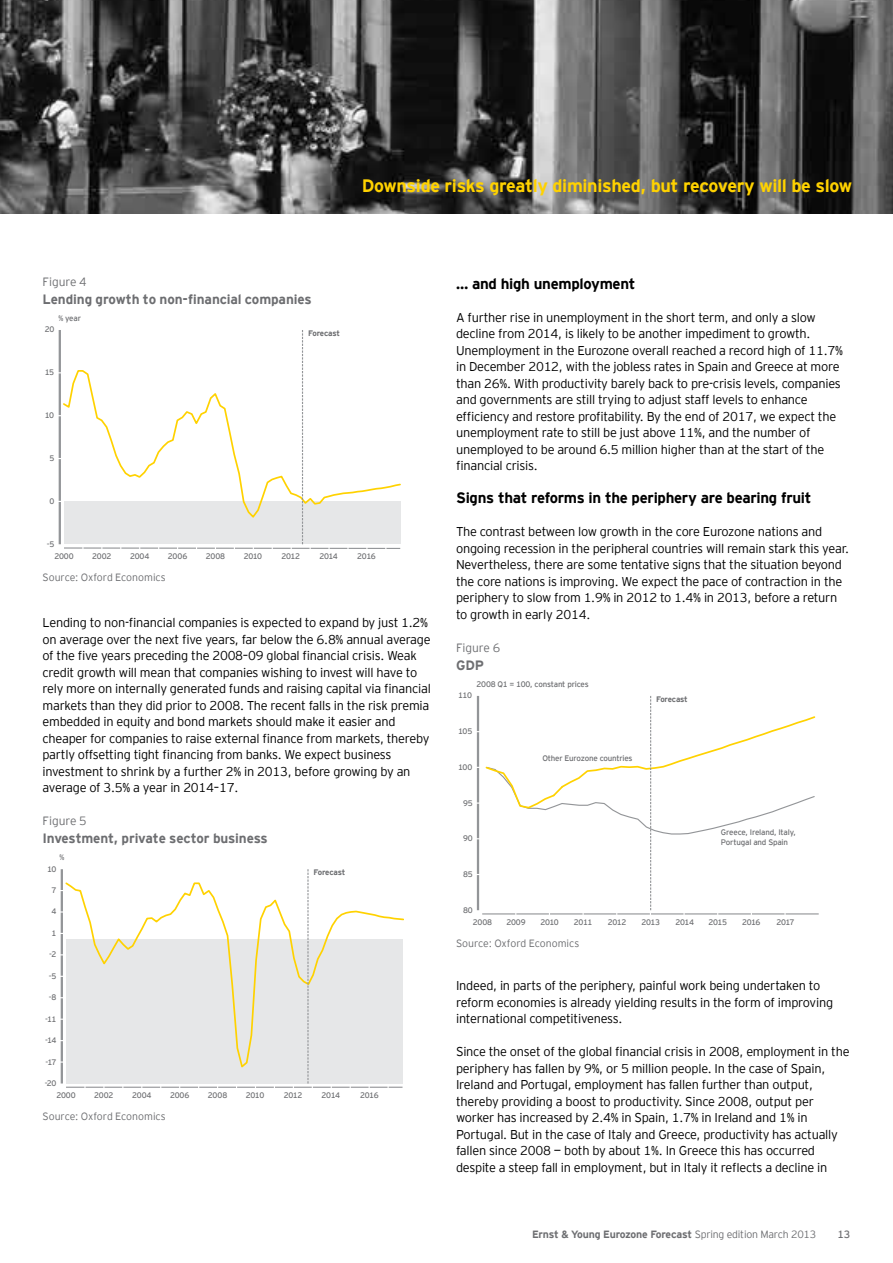
<style>
.page{position:relative;width:893px;height:1263px;background:#fff}
.page>*{position:absolute;margin:0;border:0;box-sizing:border-box;transform-origin:0 0}
.t1{font:700 18px "EY Interstate";letter-spacing:-.02em;color:#ffd200}
.t2{font:700 15px "EY Interstate";letter-spacing:-.02em;color:#000}
.t3{font:700 13.5px "EY Interstate";letter-spacing:-.01em;color:#6d6e71}
.t4{font:300 12.75px/16.5px "EY Interstate";letter-spacing:-.02em;color:#000}
.t5{font:300 12px "EY Interstate";letter-spacing:-.005em;color:#6d6e71}
.t6{font:300 10.5px "EY Interstate";letter-spacing:-.005em;color:#6d6e71}
.t7{font:700 10.5px "EY Interstate";letter-spacing:-.02em;color:#6d6e71}
.t8{font:10.5px "EY Interstate";color:#6d6e71}
.t9{font:7.95px/9.8px "EY Interstate";letter-spacing:-.035em;color:#6d6e71}
.t10{font:700 7.95px "EY Interstate";letter-spacing:-.025em;color:#6d6e71}
.s1{font-weight:300}
</style>
<div class="page">
<img style="left:0;top:0;width:893px;height:213px">
<div style="left:64px;top:501px;width:336px;height:43px;background:#e6e7e8"></div>
<hr style="left:59px;top:330px;width:2px;height:214px;background:#939598">
<hr style="left:64px;top:547px;width:336px;height:2px;background:#939598">
<svg style="left:63px;top:370px;width:338px;height:149px"></svg>
<svg style="left:302px;top:330px;width:1px;height:214px"></svg>
<div style="left:66px;top:939px;width:337px;height:144px;background:#e6e7e8"></div>
<hr style="left:61px;top:869px;width:2px;height:214px;background:#939598">
<hr style="left:66px;top:1087px;width:337px;height:1px;background:#939598">
<svg style="left:65px;top:882px;width:339px;height:186px"></svg>
<svg style="left:307px;top:869px;width:6px;height:219px"></svg>
<hr style="left:482px;top:913px;width:337px;height:1px;background:#939598">
<svg style="left:476px;top:696px;width:341px;height:219px"></svg>
<h1 class="t1" style="left:362px;top:175px;width:492px">Downside risks greatly diminished, but recovery will be slow</h1>
<p class="t5" style="left:43px;top:275px;width:46px">Figure 4</p>
<p class="t3" style="left:43px;top:292px;width:271px">Lending growth to non-financial companies</p>
<p class="t9" style="left:58px;top:313px;width:24px">% year</p>
<p class="t9" style="left:45px;top:325px;width:11px">20</p>
<p class="t9" style="left:45px;top:368px;width:11px">15</p>
<p class="t9" style="left:45px;top:410px;width:11px">10</p>
<p class="t9" style="left:49px;top:453px;width:6px">5</p>
<p class="t9" style="left:49px;top:496px;width:6px">0</p>
<p class="t9" style="left:47px;top:539px;width:9px">-5</p>
<p class="t10" style="left:308px;top:328px;width:33px">Forecast</p>
<p class="t9" style="left:54px;top:551px;width:21px">2000</p>
<p class="t9" style="left:92px;top:551px;width:21px">2002</p>
<p class="t9" style="left:130px;top:551px;width:21px">2004</p>
<p class="t9" style="left:168px;top:551px;width:21px">2006</p>
<p class="t9" style="left:206px;top:551px;width:21px">2008</p>
<p class="t9" style="left:244px;top:551px;width:20px">2010</p>
<p class="t9" style="left:282px;top:551px;width:20px">2012</p>
<p class="t9" style="left:319px;top:551px;width:20px">2014</p>
<p class="t9" style="left:357px;top:551px;width:20px">2016</p>
<p class="t6" style="left:43px;top:572px;width:125px">Source: Oxford Economics</p>
<p class="t4" style="left:43px;top:614px;width:390px">Lending to non-financial companies is expected to expand by just 1.2% on average over the next five years, far below the 6.8% annual average of the five years preceding the 2008–09 global financial crisis. Weak credit growth will mean that companies wishing to invest will have to rely more on internally generated funds and raising capital via financial markets than they did prior to 2008. The recent falls in the risk premia embedded in equity and bond markets should make it easier and cheaper for companies to raise external finance from markets, thereby partly offsetting tight financing from banks. We expect business investment to shrink by a further 2% in 2013, before growing by an average of 3.5% a year in 2014–17.</p>
<p class="t5" style="left:43px;top:814px;width:46px">Figure 5</p>
<p class="t3" style="left:43px;top:831px;width:227px">Investment, private sector business</p>
<p class="t9" style="left:59px;top:852px;width:6px">%</p>
<p class="t9" style="left:47px;top:864px;width:11px">10</p>
<p class="t9" style="left:52px;top:885px;width:6px">7</p>
<p class="t9" style="left:52px;top:907px;width:6px">4</p>
<p class="t9" style="left:52px;top:928px;width:6px">1</p>
<p class="t9" style="left:49px;top:949px;width:9px">-2</p>
<p class="t9" style="left:49px;top:971px;width:9px">-5</p>
<p class="t9" style="left:49px;top:992px;width:9px">-8</p>
<p class="t9" style="left:45px;top:1014px;width:13px">-11</p>
<p class="t9" style="left:45px;top:1035px;width:13px">-14</p>
<p class="t9" style="left:45px;top:1057px;width:13px">-17</p>
<p class="t9" style="left:45px;top:1078px;width:13px">-20</p>
<p class="t10" style="left:314px;top:867px;width:33px">Forecast</p>
<p class="t9" style="left:56px;top:1090px;width:21px">2000</p>
<p class="t9" style="left:94px;top:1090px;width:21px">2002</p>
<p class="t9" style="left:132px;top:1090px;width:21px">2004</p>
<p class="t9" style="left:170px;top:1090px;width:21px">2006</p>
<p class="t9" style="left:208px;top:1090px;width:21px">2008</p>
<p class="t9" style="left:246px;top:1090px;width:20px">2010</p>
<p class="t9" style="left:284px;top:1090px;width:20px">2012</p>
<p class="t9" style="left:322px;top:1090px;width:20px">2014</p>
<p class="t9" style="left:360px;top:1090px;width:20px">2016</p>
<p class="t6" style="left:43px;top:1111px;width:125px">Source: Oxford Economics</p>
<p class="t2" style="left:456px;top:275px;width:181px">… and high unemployment</p>
<p class="t4" style="left:456px;top:309px;width:388px">A further rise in unemployment in the short term, and only a slow decline from 2014, is likely to be another impediment to growth.<br>Unemployment in the Eurozone overall reached a record high of 11.7% in December 2012, with the jobless rates in Spain and Greece at more than 26%. With productivity barely back to pre-crisis levels, companies and governments are still trying to adjust staff levels to enhance efficiency and restore profitability. By the end of 2017, we expect the unemployment rate to still be just above 11%, and the number of unemployed to be around 6.5 million higher than at the start of the financial crisis.</p>
<p class="t2" style="left:456px;top:490px;width:357px">Signs that reforms in the periphery are bearing fruit</p>
<p class="t4" style="left:456px;top:524px;width:394px">The contrast between low growth in the core Eurozone nations and ongoing recession in the peripheral countries will remain stark this year.<br>Nevertheless, there are some tentative signs that the situation beyond the core nations is improving. We expect the pace of contraction in the periphery to slow from 1.9% in 2012 to 1.4% in 2013, before a return to growth in early 2014.</p>
<p class="t5" style="left:456px;top:641px;width:46px">Figure 6</p>
<p class="t3" style="left:456px;top:658px;width:29px">GDP</p>
<p class="t9" style="left:476px;top:679px;width:114px">2008 Q1 = 100, constant prices</p>
<p class="t9" style="left:458px;top:691px;width:15px">110</p>
<p class="t9" style="left:458px;top:726px;width:16px">105</p>
<p class="t9" style="left:458px;top:762px;width:16px">100</p>
<p class="t9" style="left:463px;top:798px;width:11px">95</p>
<p class="t9" style="left:463px;top:833px;width:11px">90</p>
<p class="t9" style="left:463px;top:869px;width:11px">85</p>
<p class="t9" style="left:463px;top:905px;width:11px">80</p>
<p class="t9" style="left:542px;top:754px;width:92px">Other Eurozone countries</p>
<p class="t10" style="left:656px;top:694px;width:33px">Forecast</p>
<p class="t9" style="left:721px;top:828px;width:77px">Greece, Ireland, Italy,<br>Portugal and Spain</p>
<p class="t9" style="left:473px;top:917px;width:21px">2008</p>
<p class="t9" style="left:506px;top:917px;width:21px">2009</p>
<p class="t9" style="left:540px;top:917px;width:20px">2010</p>
<p class="t9" style="left:574px;top:917px;width:20px">2011</p>
<p class="t9" style="left:608px;top:917px;width:20px">2012</p>
<p class="t9" style="left:641px;top:917px;width:20px">2013</p>
<p class="t9" style="left:676px;top:917px;width:20px">2014</p>
<p class="t9" style="left:708px;top:917px;width:20px">2015</p>
<p class="t9" style="left:742px;top:917px;width:20px">2016</p>
<p class="t9" style="left:776px;top:917px;width:20px">2017</p>
<p class="t6" style="left:456px;top:938px;width:125px">Source: Oxford Economics</p>
<p class="t4" style="left:456px;top:977px;width:379px">Indeed, in parts of the periphery, painful work being undertaken to reform economies is already yielding results in the form of improving international competitiveness.</p>
<p class="t4" style="left:456px;top:1043px;width:395px">Since the onset of the global financial crisis in 2008, employment in the periphery has fallen by 9%, or 5 million people. In the case of Spain, Ireland and Portugal, employment has fallen further than output, thereby providing a boost to productivity. Since 2008, output per worker has increased by 2.4% in Spain, 1.7% in Ireland and 1% in Portugal. But in the case of Italy and Greece, productivity has actually fallen since 2008 — both by about 1%. In Greece this has occurred despite a steep fall in employment, but in Italy it reflects a decline in</p>
<p class="t7" style="left:532px;top:1228px;width:286px">Ernst &amp; Young Eurozone Forecast <span class="s1">Spring edition March 2013</span></p>
<p class="t8" style="left:838px;top:1228px;width:14px">13</p>
</div>
